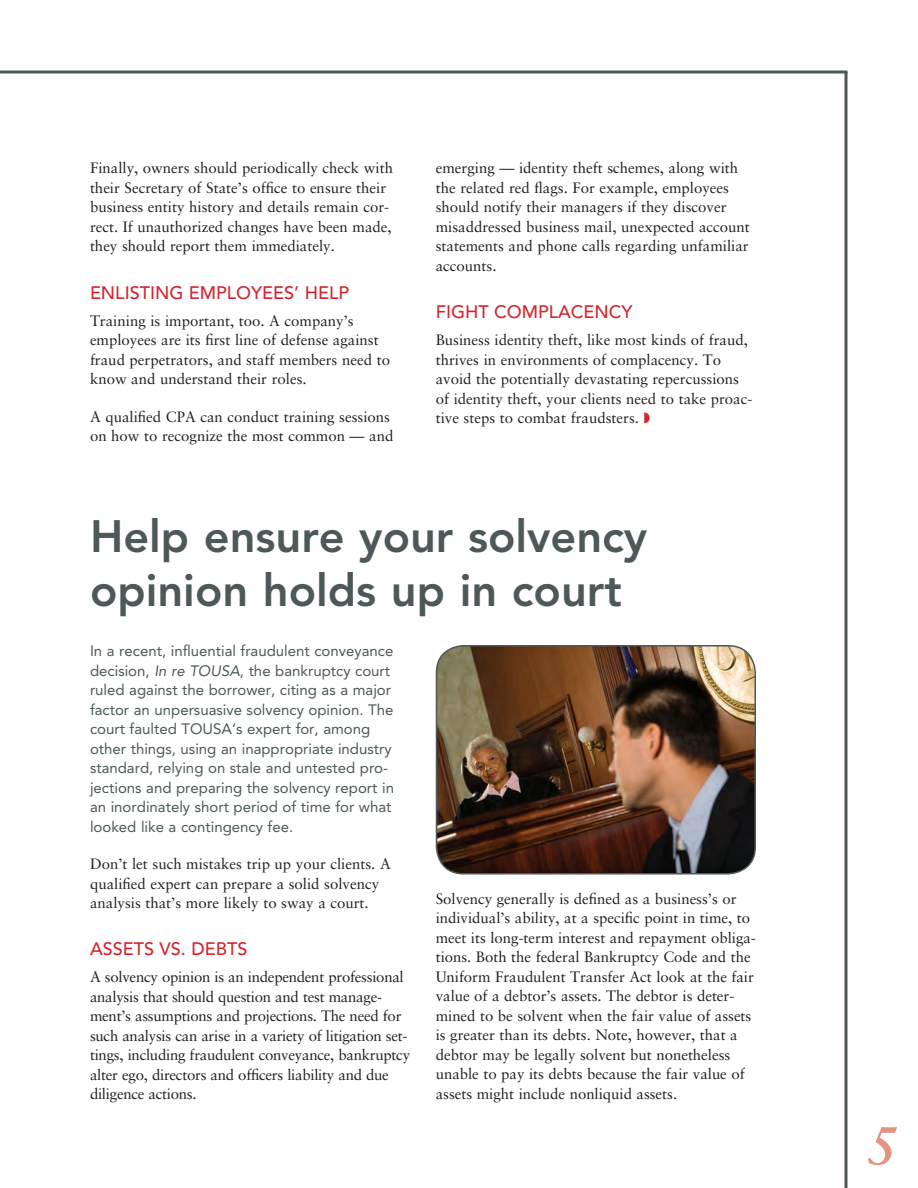
<style>
.page{position:relative;width:918px;height:1188px;background:#fff}
.page>*{position:absolute;margin:0;border:0;box-sizing:border-box;transform-origin:0 0}
.t1{font:italic 700 54px "Sabon LT Std";color:#e6947e}
.t2{font:800 45px/54px "Avenir LT Std";color:#4d5858}
.t3{font:500 18px "Avenir LT Std";color:#d3272f}
.t4{font:15px/19.5px "Sabon LT Std";color:#231f20}
.t5{font:15px/19.5px "Avenir LT Std";color:#4d5858}
.t6{font:15px/19.5px "Sabon LT Std";letter-spacing:-.02em;color:#231f20}
.s1{font-style:italic}
</style>
<div class="page">
<svg style="left:844px;top:74px;width:4px;height:1114px;background:#798181"></svg>
<svg style="left:0;top:70px;width:848px;height:4px;background:#788181"></svg>
<img style="left:436px;top:646px;width:319px;height:228px">
<div style="left:436px;top:645px;width:320px;height:229px;border:2px solid #4d5858;border-radius:27px"></div>
<p class="t4" style="left:90px;top:158px;width:305px">Finally, owners should periodically check with their Secretary of State’s office to ensure their business entity history and details remain cor&shy;rect. If unauthorized changes have been made, they should report them immediately.</p>
<p class="t3" style="left:90px;top:282px;width:261px">ENLISTI NG EMPLOYEES’ HELP</p>
<p class="t4" style="left:90px;top:310px;width:302px">Training is important, too. A company’s employees are its first line of defense against fraud perpetrators, and staff members need to know and understand their roles.</p>
<p class="t4" style="left:90px;top:406px;width:305px">A qualified CPA can conduct training sessions on how to recognize the most common — and</p>
<p class="t4" style="left:436px;top:158px;width:316px">emerging — identity theft schemes, along with the related red flags. For example, employees should notify their managers if they discover misaddressed business mail, unexpected account statements and phone calls regarding unfamiliar accounts.</p>
<p class="t3" style="left:436px;top:301px;width:198px">FIGHT COMPLACENCY</p>
<p class="t4" style="left:436px;top:330px;width:318px">Business identity theft, like most kinds of fraud, thrives in environments of complacency. To avoid the potentially devastating repercussions of identity theft, your clients need to take proac&shy;tive steps to combat fraudsters.</p>
<h2 class="t2" style="left:90px;top:509px;width:559px">Help ensure your solvency opinion holds up in court</h2>
<p class="t5" style="left:90px;top:642px;width:306px">In a recent, influential fraudulent conveyance decision, <span class="s1">In re TOUSA</span>, the bankruptcy court ruled against the borrower, citing as a major factor an unpersuasive solvency opinion. The court faulted TOUSA’s expert for, among other things, using an inappropriate industry standard, relying on stale and untested pro&shy;jections and preparing the solvency report in an inordinately short period of time for what looked like a contingency fee.</p>
<p class="t4" style="left:90px;top:854px;width:302px">Don’t let such mistakes trip up your clients. A qualified expert can prepare a solid solvency analysis that’s more likely to sway a court.</p>
<p class="t3" style="left:90px;top:939px;width:159px">ASSETS VS. DEBTS</p>
<p class="t6" style="left:90px;top:967px;width:322px">A solvency opinion is an independent professional analysis that should question and test manage&shy;ment’s assumptions and projections. The need for such analysis can arise in a variety of litigation set&shy;tings, including fraudulent conveyance, bankruptcy alter ego, directors and officers liability and due diligence actions.</p>
<p class="t4" style="left:436px;top:889px;width:322px">Solvency generally is defined as a business’s or individual’s ability, at a specific point in time, to meet its long-term interest and repayment obliga&shy;tions. Both the federal Bankruptcy Code and the Uniform Fraudulent Transfer Act look at the fair value of a debtor’s assets. The debtor is deter&shy;mined to be solvent when the fair value of assets is greater than its debts. Note, however, that a debtor may be legally solvent but nonetheless unable to pay its debts because the fair value of assets might include nonliquid assets.</p>
<h1 class="t1" style="left:867px;top:1113px;width:32px">5</h1>
</div>
